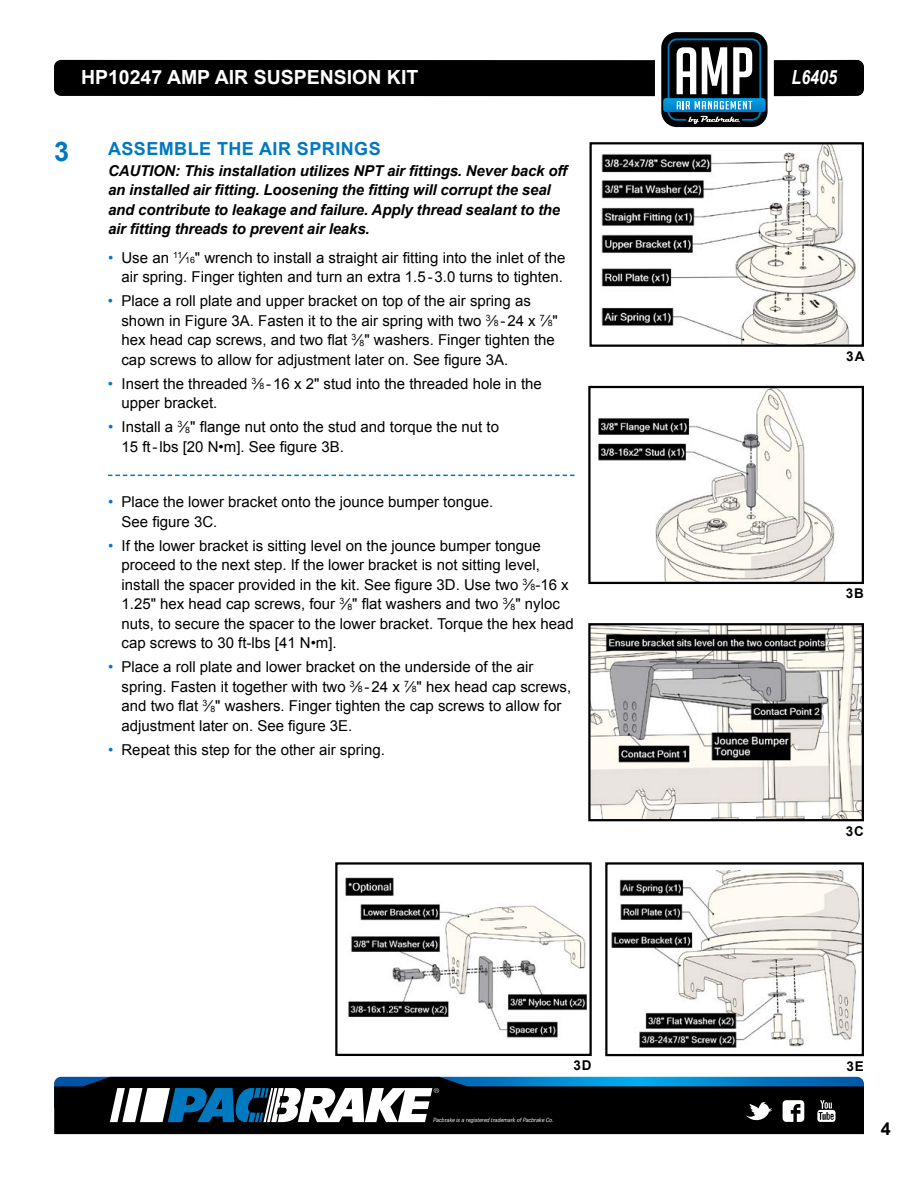
<style>
.page{position:relative;width:918px;height:1188px;background:#fff}
.page>*{position:absolute;margin:0;border:0;box-sizing:border-box;transform-origin:0 0}
.t1{font:700 27px "Arial";color:#0079c1}
.t2{font:700 19.5px "Arial";color:#fff}
.t3{font:italic 700 19.5px "Arial Narrow";color:#fff}
.t4{font:700 18px "Arial";letter-spacing:.025em;color:#0079c1}
.t5{font:700 18px "Arial";color:#000}
.t6{font:15px/19.5px "Arial";color:#000}
.t7{font:italic 700 15px/19.5px "Arial";letter-spacing:-.01em;color:#000}
.t8{font:700 13.5px "Arial";letter-spacing:.075em;color:#000}
.t9{font:italic 300 6px "Brown";letter-spacing:-.025em;color:#fff}
.s1{color:#0079c1}
.s2{font-size:8.7px}
</style>
<div class="page">
<div style="left:661px;top:32px;width:107px;height:95px;background:#000;border-radius:16px"></div>
<div style="left:54px;top:60px;width:601px;height:36px;background:#000"></div>
<div style="left:774px;top:60px;width:90px;height:36px;background:#000"></div>
<svg style="left:663px;top:38px;width:103px;height:86px"></svg>
<div style="left:54px;top:1124px;width:810px;height:10px;background:#000"></div>
<svg style="left:54px;top:1077px;width:810px;height:47px"></svg>
<img style="left:598px;top:389px;width:237px;height:192px">
<div style="left:588px;top:386px;width:276px;height:198px;border:2px solid #000"></div>
<img style="left:591px;top:626px;width:270px;height:192px">
<div style="left:588px;top:623px;width:276px;height:198px;border:2px solid #000"></div>
<img style="left:345px;top:877px;width:243px;height:161px">
<div style="left:335px;top:862px;width:257px;height:194px;border:2px solid #000"></div>
<img style="left:611px;top:871px;width:250px;height:177px">
<div style="left:605px;top:862px;width:259px;height:194px;border:2px solid #000"></div>
<img style="left:601px;top:145px;width:255px;height:199px">
<div style="left:589px;top:142px;width:275px;height:205px;border:2px solid #000"></div>
<svg style="left:108px;top:475px;width:466px;height:1px"></svg>
<h2 class="t2" style="left:81px;top:65px;width:339px">HP10247 AMP AIR SUSPENSION KIT</h2>
<h2 class="t3" style="left:792px;top:63px;width:47px">L6405</h2>
<h1 class="t1" style="left:54px;top:133px;width:17px">3</h1>
<p class="t4" style="left:108px;top:136px;width:274px">ASSEMBLE THE AIR SPRINGS</p>
<p class="t7" style="left:108px;top:161px;width:461px">CAUTION: This installation utilizes NPT air fittings. Never back off an installed air fitting. Loosening the fitting will corrupt the seal and contribute to leakage and failure. Apply thread sealant to the air fitting threads to prevent air leaks.</p>
<p class="t6" style="left:108px;top:248px;width:459px;text-align:right"><span class="s1">•</span> Use an <sup>11</sup>⁄<span class="s2">16</span>" wrench to install a straight air fitting into the inlet of the air spring. Finger tighten and turn an extra 1.5-3.0 turns to tighten.</p>
<p class="t6" style="left:121px;top:291px;width:438px;text-indent:-13px"><span class="s1">•</span> Place a roll plate and upper bracket on top of the air spring as shown in Figure 3A. Fasten it to the air spring with two <sup>3</sup>⁄<span class="s2">8</span> -24 x <sup>7</sup>⁄<span class="s2">8</span>" hex head cap screws, and two flat <sup>3</sup>⁄<span class="s2">8</span>" washers. Finger tighten the cap screws to allow for adjustment later on. See figure 3A.</p>
<p class="t6" style="left:122px;top:374px;width:422px;text-indent:-14px"><span class="s1">•</span> Insert the threaded <sup>3</sup>⁄<span class="s2">8</span> -16 x 2" stud into the threaded hole in the upper bracket.</p>
<p class="t6" style="left:122px;top:417px;width:379px;text-indent:-13px"><span class="s1">•</span> Install a <sup>3</sup>⁄<span class="s2">8</span>" flange nut onto the stud and torque the nut to<br>15 ft-lbs [20 N•m]. See figure 3B.</p>
<p class="t6" style="left:122px;top:492px;width:373px;text-indent:-14px"><span class="s1">•</span> Place the lower bracket onto the jounce bumper tongue.<br>See figure 3C.</p>
<p class="t6" style="left:121px;top:536px;width:454px;text-indent:-13px"><span class="s1">•</span> If the lower bracket is sitting level on the jounce bumper tongue proceed to the next step. If the lower bracket is not sitting level, install the spacer provided in the kit. See figure 3D. Use two <sup>3</sup>⁄<span class="s2">8</span>-16 x 1.25" hex head cap screws, four <sup>3</sup>⁄<span class="s2">8</span>" flat washers and two <sup>3</sup>⁄<span class="s2">8</span>" nyloc nuts, to secure the spacer to the lower bracket. Torque the hex head cap screws to 30 ft-lbs [41 N•m].</p>
<p class="t6" style="left:121px;top:657px;width:451px;text-indent:-13px"><span class="s1">•</span> Place a roll plate and lower bracket on the underside of the air spring. Fasten it together with two <sup>3</sup>⁄<span class="s2">8</span> -24 x <sup>7</sup>⁄<span class="s2">8</span>" hex head cap screws, and two flat <sup>3</sup>⁄<span class="s2">8</span>" washers. Finger tighten the cap screws to allow for adjustment later on. See figure 3E.</p>
<p class="t6" style="left:108px;top:740px;width:278px"><span class="s1">•</span> Repeat this step for the other air spring.</p>
<p class="t8" style="left:846px;top:347px;width:20px">3A</p>
<p class="t8" style="left:846px;top:585px;width:20px">3B</p>
<p class="t8" style="left:846px;top:822px;width:20px">3C</p>
<p class="t9" style="left:433px;top:1117px;width:122px">Pacbrake is a registered trademark of Pacbrake Co.</p>
<p class="t8" style="left:573px;top:1057px;width:20px">3D</p>
<p class="t8" style="left:846px;top:1057px;width:19px">3E</p>
<p class="t5" style="left:881px;top:1117px;width:12px">4</p>
</div>
